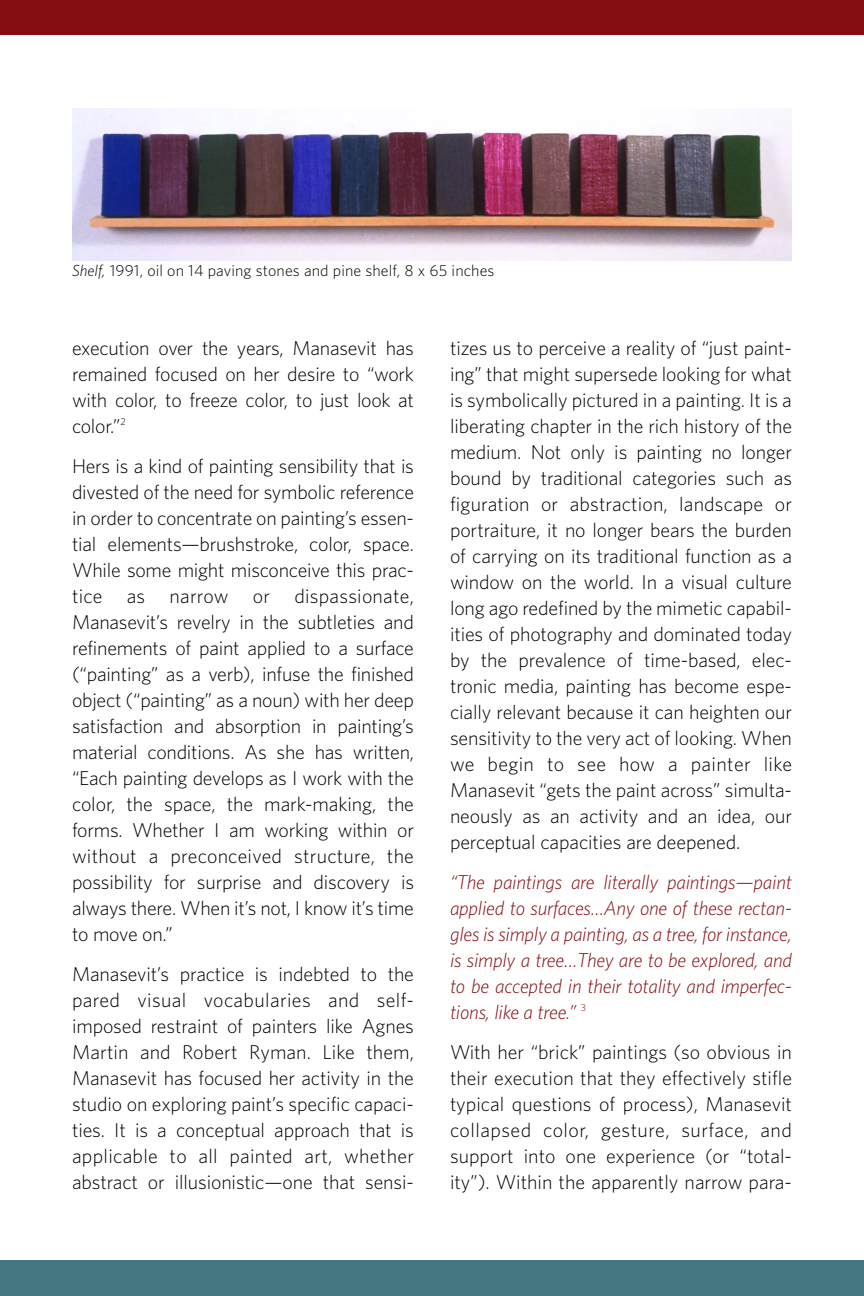
<style>
.page{position:relative;width:864px;height:1296px;background:#fff}
.page>*{position:absolute;margin:0;border:0;box-sizing:border-box;transform-origin:0 0}
.t1{font:300 20px/26px "Whitney";letter-spacing:-.005em;color:#000;text-align:justify}
.t2{font:italic 300 20px/26px "Whitney";letter-spacing:-.01em;color:#840d11;text-align:justify}
.t3{font:300 16px "Whitney";letter-spacing:.005em;color:#000}
.s1{font-style:italic}
</style>
<div class="page">
<div style="left:0;top:0;width:864px;height:34px;background:#840d11"></div>
<div style="left:0;top:1260px;width:864px;height:36px;background:#447782"></div>
<img style="left:72px;top:108px;width:720px;height:153px">
<p class="t3" style="left:72px;top:264px;width:424px"><span class="s1">Shelf,</span> 1991, oil on 14 paving stones and pine shelf, 8 x 65 inches</p>
<p class="t1" style="left:72px;top:336px;width:344px">execution over the years, Manasevit has remained focused on her desire to “work with color, to freeze color, to just look at color.”<sup>2</sup></p>
<p class="t1" style="left:72px;top:455px;width:344px">Hers is a kind of painting sensibility that is divested of the need for symbolic reference in order to concentrate on painting’s essen&shy;tial elements—brushstroke, color, space.<br>While some might misconceive this prac&shy;tice as narrow or dispassionate, Manasevit’s revelry in the subtleties and refinements of paint applied to a surface (“painting” as a verb), infuse the finished object (“painting” as a noun) with her deep satisfaction and absorption in painting’s material conditions. As she has written, “Each painting develops as I work with the color, the space, the mark-making, the forms. Whether I am working within or without a preconceived structure, the possibility for surprise and discovery is always there. When it’s not, I know it’s time to move on.”</p>
<p class="t1" style="left:72px;top:963px;width:344px">Manasevit’s practice is indebted to the pared visual vocabularies and self&shy;imposed restraint of painters like Agnes Martin and Robert Ryman. Like them, Manasevit has focused her activity in the studio on exploring paint’s specific capaci&shy;ties. It is a conceptual approach that is applicable to all painted art, whether abstract or illusionistic—one that sensi-</p>
<p class="t1" style="left:450px;top:336px;width:344px">tizes us to perceive a reality of “just paint&shy;ing” that might supersede looking for what is symbolically pictured in a painting. It is a liberating chapter in the rich history of the medium. Not only is painting no longer bound by traditional categories such as figuration or abstraction, landscape or portraiture, it no longer bears the burden of carrying on its traditional function as a window on the world. In a visual culture long ago redefined by the mimetic capabil&shy;ities of photography and dominated today by the prevalence of time-based, elec&shy;tronic media, painting has become espe&shy;cially relevant because it can heighten our sensitivity to the very act of looking. When we begin to see how a painter like Manasevit “gets the paint across” simulta&shy;neously as an activity and an idea, our perceptual capacities are deepened.</p>
<p class="t2" style="left:450px;top:871px;width:344px">“The paintings are literally paintings—paint applied to surfaces…Any one of these rectan&shy;gles is simply a painting, as a tree, for instance, is simply a tree…They are to be explored, and to be accepted in their totality and imperfec&shy;tions, like a tree.” <sup>3</sup></p>
<p class="t1" style="left:450px;top:1041px;width:344px">With her “brick” paintings (so obvious in their execution that they effectively stifle typical questions of process), Manasevit collapsed color, gesture, surface, and support into one experience (or “total&shy;ity”). Within the apparently narrow para-</p>
</div>
